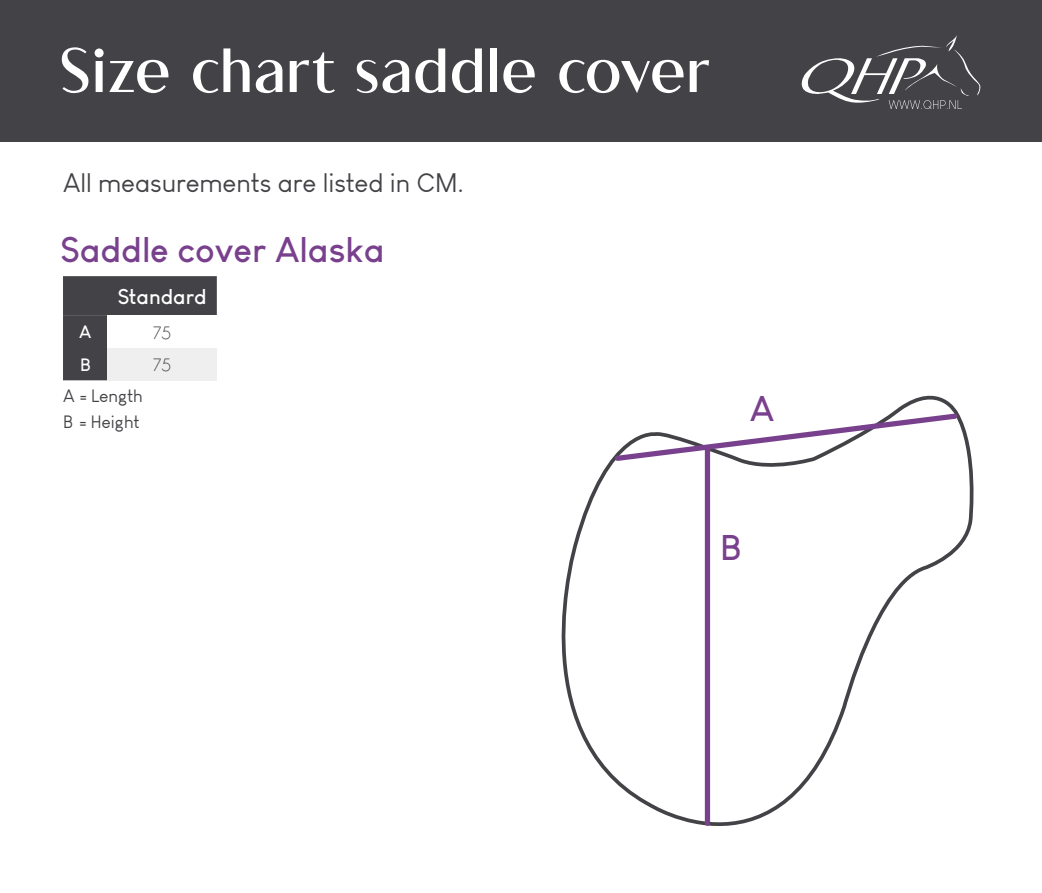
<style>
.page{position:relative;width:1042px;height:893px;background:#fff}
.page>*{position:absolute;margin:0;border:0;box-sizing:border-box;transform-origin:0 0}
.t1{font:56px "Romelio Sans";letter-spacing:-.035em;color:#fff}
.t2{font:700 35px "Louis George Cafe";color:#79418d}
.t3{font:26.25px "Louis George Cafe";color:#434246}
.t4{font:700 21px "Louis George Cafe";color:#fff}
.t5{font:300 19.25px "Louis George Cafe";color:#434246}
.t6{font:17.5px "Louis George Cafe";color:#434246}
.t7{font:700 17.5px "Louis George Cafe";color:#fff}
</style>
<div class="page">
<div style="left:0;top:0;width:1042px;height:141px;background:#434246"></div>
<svg style="left:801px;top:35px;width:180px;height:74px"></svg>
<div style="left:63px;top:276px;width:154px;height:104px;background:#434246"></div>
<div style="left:108px;top:316px;width:109px;height:32px;background:#fff"></div>
<div style="left:108px;top:348px;width:109px;height:32px;background:#efeff0"></div>
<svg style="left:561px;top:395px;width:413px;height:431px"></svg>
<div style="left:705px;top:449px;width:5px;height:374px;background:#79418d"></div>
<svg style="left:611px;top:410px;width:349px;height:54px"></svg>
<p class="t1" style="left:57px;top:40px;width:654px">Size chart saddle cover</p>
<p class="t3" style="left:63px;top:167px;width:402px">All measurements are listed in CM.</p>
<p class="t2" style="left:61px;top:227px;width:325px">Saddle cover Alaska</p>
<p class="t4" style="left:118px;top:283px;width:91px">Standard</p>
<p class="t7" style="left:79px;top:321px;width:14px">A</p>
<p class="t5" style="left:153px;top:321px;width:20px">75</p>
<p class="t7" style="left:80px;top:353px;width:12px">B</p>
<p class="t5" style="left:153px;top:353px;width:20px">75</p>
<p class="t6" style="left:63px;top:386px;width:81px">A = Length</p>
<p class="t6" style="left:63px;top:412px;width:78px">B = Height</p>
<p class="t2" style="left:750px;top:386px;width:26px">A</p>
<p class="t2" style="left:720px;top:525px;width:23px">B</p>
</div>
